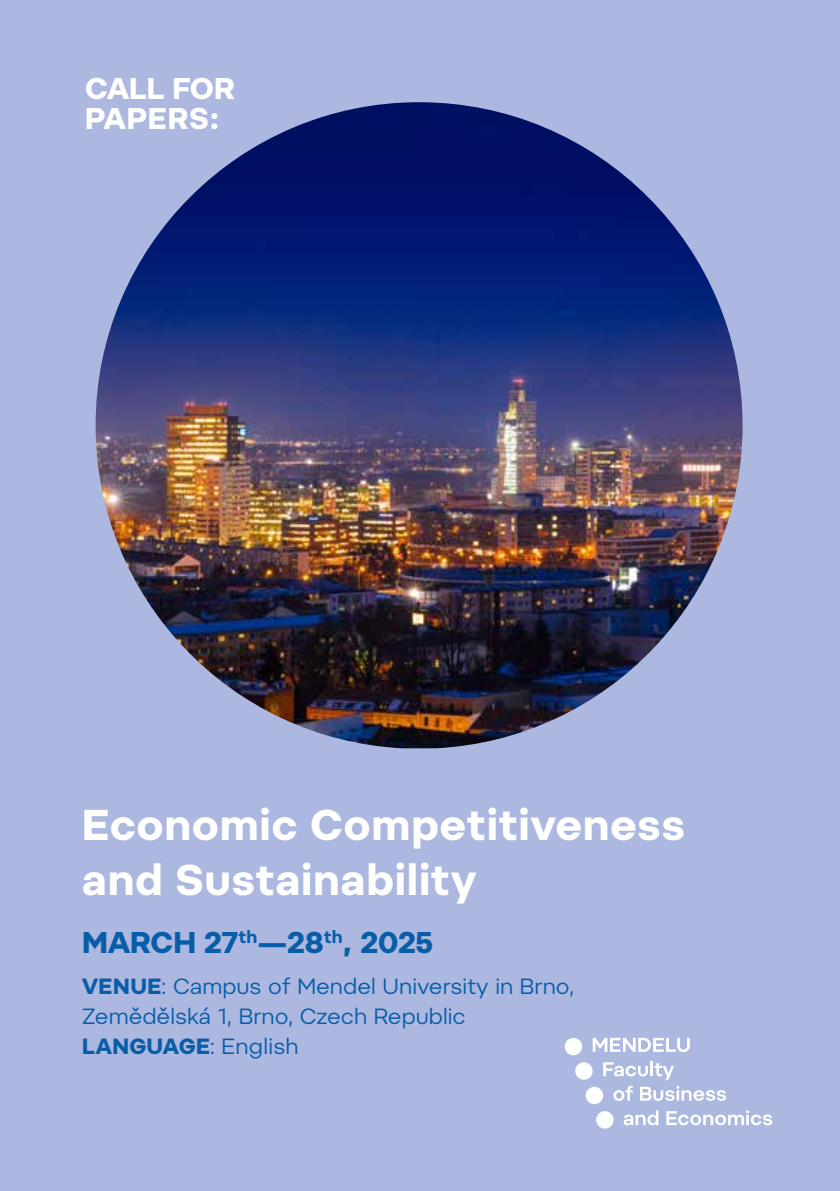
<style>
.page{position:relative;width:840px;height:1191px;background:#fff}
.page>*{position:absolute;margin:0;border:0;box-sizing:border-box;transform-origin:0 0}
.t1{font:700 43px/54px "Pepi";letter-spacing:.015em;color:#fff}
.t2{font:700 30px "Pepi";color:#085da9}
.t3{font:700 30px/30px "Pepi";color:#fff}
.t4{font:22px/30px "Pepi";color:#085da9}
.s1{font-weight:700}
</style>
<div class="page">
<div style="left:0;top:0;width:839px;height:1191px;background:#acb8df"></div>
<img style="left:95px;top:102px;width:647px;height:646px;border-radius:319px">
<div style="left:585px;top:1086px;width:17px;height:18px;background:#fff;border-radius:50%"></div>
<div style="left:595px;top:1111px;width:18px;height:17px;background:#fff;border-radius:50%"></div>
<div style="left:564px;top:1037px;width:18px;height:18px;background:#fff;border-radius:50%"></div>
<div style="left:575px;top:1062px;width:17px;height:17px;background:#fff;border-radius:50%"></div>
<svg style="left:603px;top:1061px;width:122px;height:39px"></svg>
<svg style="left:623px;top:1110px;width:35px;height:15px"></svg>
<svg style="left:666px;top:1110px;width:105px;height:15px"></svg>
<svg style="left:592px;top:1038px;width:97px;height:14px"></svg>
<h2 class="t3" style="left:85px;top:72px;width:151px">CALL FOR<br>PAPERS:</h2>
<h1 class="t1" style="left:82px;top:797px;width:604px">Economic Competitiveness and Sustainability</h1>
<h2 class="t2" style="left:82px;top:924px;width:352px">MARCH 27<sup>th</sup>—28<sup>th</sup>, 2025</h2>
<p class="t4" style="left:82px;top:971px;width:493px"><span class="s1">VENUE</span>: Campus of Mendel University in Brno,<br>Zemědělská 1, Brno, Czech Republic<br><span class="s1">LANGUAGE</span>: English</p>
</div>
